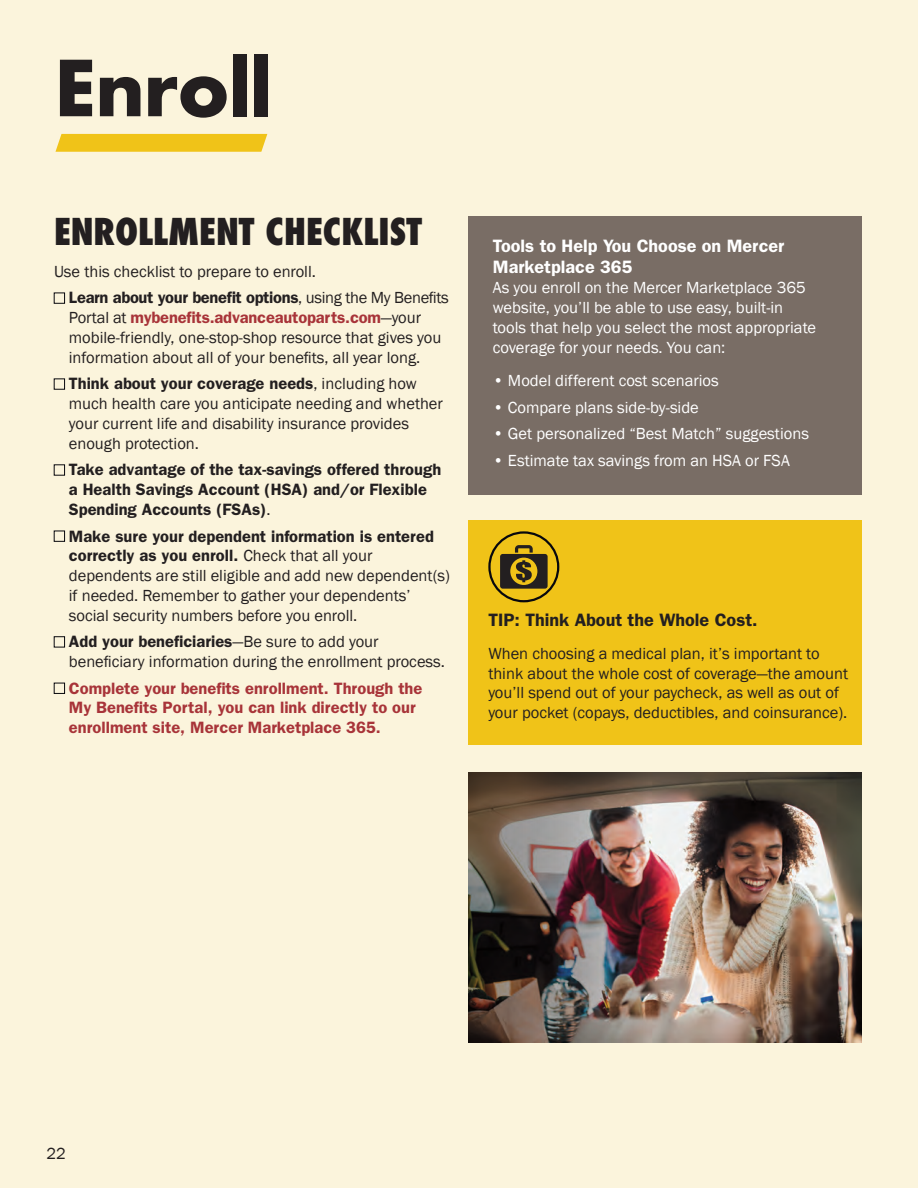
<style>
.page{position:relative;width:918px;height:1188px;background:#fbf4dc}
.page>*{position:absolute;margin:0;border:0;box-sizing:border-box;transform-origin:0 0}
.head1{font:700 75px "Futura";letter-spacing:-.02em;color:#231f20}
._3{font:800 condensed 36px "Futura";color:#231f20}
.t1{font:600 18px "Franklin Gothic";color:#fff}
.t2{font:600 18px "Franklin Gothic";color:#231f20}
.t3{font:16.5px/19.8px "Franklin Gothic";color:#231f20}
.List_Paragraph{font:16.5px/19.8px "Franklin Gothic";color:#fff}
.t4{font:600 16.5px/19.8px "Franklin Gothic";color:#a83439}
.t5{font:600 16.5px/19.8px "Franklin Gothic";color:#231f20}
.s1{font-weight:600}
.s2{font-weight:600;color:#a83439}
.s3{font-weight:400}
</style>
<div class="page">
<div style="left:54px;top:293px;width:11px;height:10px;border:1px solid #08080d"></div>
<div style="left:54px;top:379px;width:11px;height:10px;border:1px solid #08080d"></div>
<div style="left:54px;top:465px;width:11px;height:10px;border:1px solid #08080d"></div>
<div style="left:54px;top:531px;width:11px;height:11px;border:1px solid #08080d"></div>
<div style="left:54px;top:637px;width:11px;height:10px;border:1px solid #08080d"></div>
<div style="left:54px;top:683px;width:11px;height:11px;border:1px solid #08080d"></div>
<div style="left:468px;top:521px;width:394px;height:224px;background:#f0c318"></div>
<div style="left:468px;top:216px;width:394px;height:278px;background:#796d65"></div>
<img style="left:658px;top:772px;width:204px;height:271px">
<img style="left:468px;top:772px;width:190px;height:271px">
<svg style="left:500px;top:545px;width:48px;height:44px"></svg>
<div style="left:488px;top:531px;width:71px;height:71px;border:2px solid #08080d;border-radius:50%"></div>
<svg style="left:56px;top:134px;width:211px;height:18px;background:#f0c41f"></svg>
<p class="head1" style="left:54px;top:34px;width:220px">Enroll</p>
<p class="_3" style="left:54px;top:208px;width:370px">ENROLLMENT CHECKLIST</p>
<p class="t3" style="left:54px;top:262px;width:264px">Use this checklist to prepare to enroll.</p>
<p class="t3" style="left:69px;top:288px;width:382px"><span class="s1">Learn about your benefit options</span>, using the My Benefits Portal at <span class="s2">mybenefits.advanceautoparts.com</span>—your mobile-friendly, one-stop-shop resource that gives you information about all of your benefits, all year long.</p>
<p class="t3" style="left:69px;top:374px;width:376px"><span class="s1">Think about your coverage needs</span>, including how much health care you anticipate needing and whether your current life and disability insurance provides enough protection.</p>
<p class="t5" style="left:69px;top:460px;width:374px">Take advantage of the tax-savings offered through a Health Savings Account (HSA) and/or Flexible<br>Spending Accounts (FSAs)<span class="s3">.</span></p>
<p class="t3" style="left:69px;top:526px;width:383px"><span class="s1">Make sure your dependent information is entered correctly as you enroll.</span> Check that all your dependents are still eligible and add new dependent(s) if needed. Remember to gather your dependents’ social security numbers before you enroll.</p>
<p class="t3" style="left:69px;top:632px;width:378px"><span class="s1">Add your beneficiaries</span>—Be sure to add your beneficiary information during the enrollment process.</p>
<p class="t4" style="left:69px;top:678px;width:355px">Complete your benefits enrollment. Through the<br>My Benefits Portal, you can link directly to our enrollment site, Mercer Marketplace 365.</p>
<p class="t1" style="left:493px;top:235px;width:293px">Tools to Help You Choose on Mercer</p>
<p class="t1" style="left:493px;top:257px;width:141px">Marketplace 365</p>
<p class="List_Paragraph" style="left:493px;top:278px;width:325px">As you enroll on the Mercer Marketplace 365 website, you’ll be able to use easy, built-in tools that help you select the most appropriate coverage for your needs. You can:</p>
<p class="List_Paragraph" style="left:493px;top:371px;width:228px">• Model different cost scenarios</p>
<p class="List_Paragraph" style="left:493px;top:397px;width:208px">• Compare plans side-by-side</p>
<p class="List_Paragraph" style="left:493px;top:424px;width:318px">• Get personalized “Best Match” suggestions</p>
<p class="List_Paragraph" style="left:493px;top:451px;width:299px">• Estimate tax savings from an HSA or FSA</p>
<p class="t2" style="left:488px;top:609px;width:271px">TIP: Think About the Whole Cost.</p>
<p class="t3" style="left:488px;top:644px;width:361px">When choosing a medical plan, it’s important to think about the whole cost of coverage—the amount you’ll spend out of your paycheck, as well as out of your pocket (copays, deductibles, and coinsurance).</p>
<p class="t3" style="left:46px;top:1144px;width:21px">22</p>
</div>
